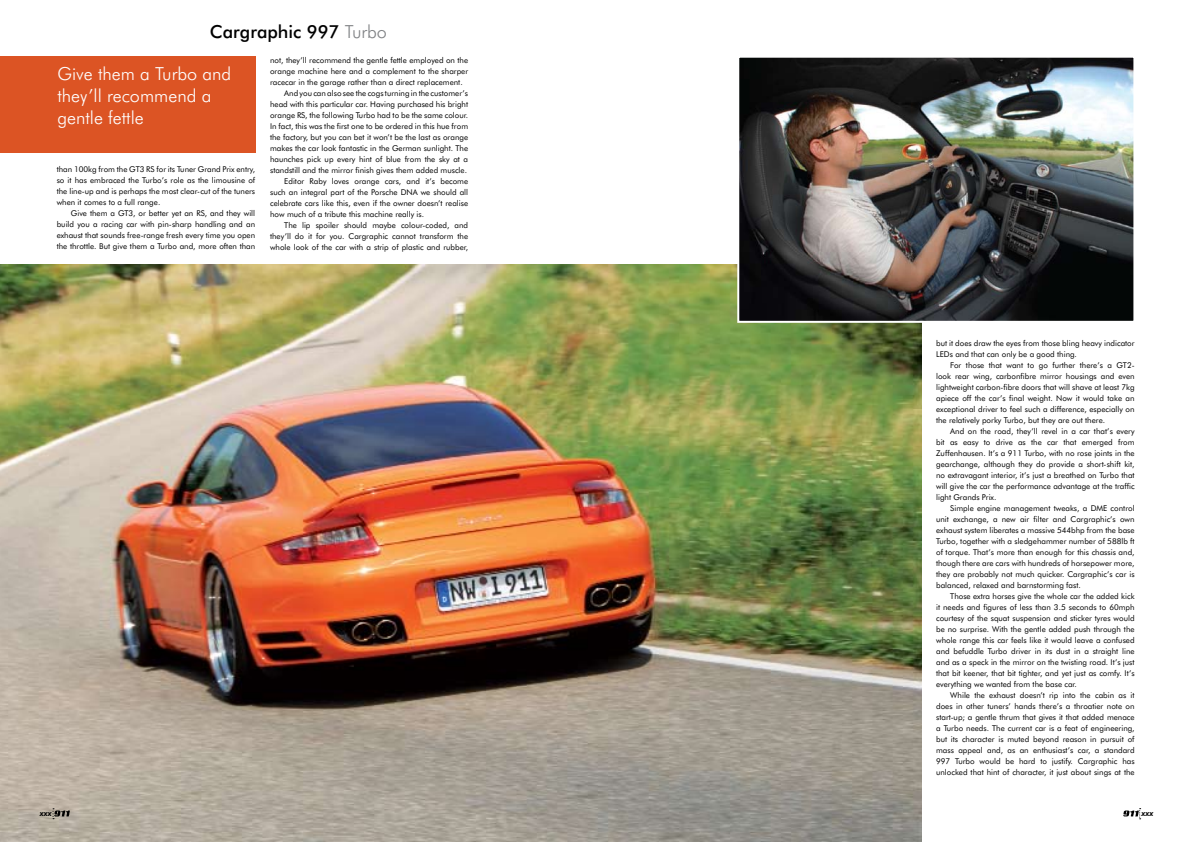
<style>
.page{position:relative;width:1191px;height:842px;background:#fff}
.page>*{position:absolute;margin:0;border:0;box-sizing:border-box;transform-origin:0 0}
.t1{font:300 18px/21.6px "Futura BT";color:#fff}
.t2{font:500 18px "Futura BT";color:#000}
.t3{font:8px/11px "Futura BT";color:#000;text-align:justify}
.t4{font:italic 800 8px "Futura BT";color:#000}
.s1{font-weight:300;color:#808285}
</style>
<div class="page">
<img style="left:0;top:265px;width:921px;height:577px">
<img style="left:55px;top:810px;width:15px;height:6px">
<img style="left:1123px;top:810px;width:15px;height:7px">
<img style="left:740px;top:59px;width:392px;height:261px">
<div style="left:737px;top:56px;width:398px;height:267px;border:2px solid #fff"></div>
<div style="left:0;top:57px;width:255px;height:96px;background:#dc5424"></div>
<h1 class="t2" style="left:210px;top:21px;width:179px">Cargraphic 997 <span class="s1">Turbo</span></h1>
<h1 class="t1" style="left:57px;top:63px;width:175px">Give them a Turbo and they’ll recommend a gentle fettle</h1>
<p class="t3" style="left:57px;top:164px;width:200px">than 100kg from the GT3 RS for its Tuner Grand Prix entry, so it has embraced the Turbo’s role as the limousine of the line-up and is perhaps the most clear-cut of the tuners when it comes to a full range.</p>
<p class="t3" style="left:57px;top:208px;width:200px;text-indent:14px">Give them a GT3, or better yet an RS, and they will build you a racing car with pin-sharp handling and an exhaust that sounds free-range fresh every time you open the throttle. But give them a Turbo and, more often than</p>
<p class="t3" style="left:270px;top:54px;width:200px">not, they’ll recommend the gentle fettle employed on the</p>
<p class="t3" style="left:270px;top:65px;width:200px">orange machine here and a complement to the sharper</p>
<p class="t3" style="left:270px;top:76px;width:194px">racecar in the garage rather than a direct replacement.</p>
<p class="t3" style="left:284px;top:87px;width:185px">And you can also see the cogs turning in the customer’s</p>
<p class="t3" style="left:270px;top:98px;width:199px">head with this particular car. Having purchased his bright</p>
<p class="t3" style="left:270px;top:109px;width:200px">orange RS, the following Turbo had to be the same colour.</p>
<p class="t3" style="left:270px;top:120px;width:199px">In fact, this was the first one to be ordered in this hue from</p>
<p class="t3" style="left:270px;top:131px;width:199px">the factory, but you can bet it won’t be the last as orange</p>
<p class="t3" style="left:270px;top:142px;width:199px">makes the car look fantastic in the German sunlight. The</p>
<p class="t3" style="left:270px;top:153px;width:199px">haunches pick up every hint of blue from the sky at a</p>
<p class="t3" style="left:270px;top:164px;width:198px">standstill and the mirror finish gives them added muscle.</p>
<p class="t3" style="left:284px;top:175px;width:185px">Editor Raby loves orange cars, and it’s become</p>
<p class="t3" style="left:270px;top:186px;width:199px">such an integral part of the Porsche DNA we should all</p>
<p class="t3" style="left:270px;top:197px;width:199px">celebrate cars like this, even if the owner doesn’t realise</p>
<p class="t3" style="left:270px;top:208px;width:156px">how much of a tribute this machine really is.</p>
<p class="t3" style="left:284px;top:219px;width:185px">The lip spoiler should maybe colour-coded, and</p>
<p class="t3" style="left:270px;top:230px;width:200px">they’ll do it for you. Cargraphic cannot transform the</p>
<p class="t3" style="left:270px;top:241px;width:200px">whole look of the car with a strip of plastic and rubber,</p>
<p class="t3" style="left:936px;top:338px;width:200px">but it does draw the eyes from those bling heavy indicator<br>LEDs and that can only be a good thing.</p>
<p class="t3" style="left:936px;top:360px;width:200px;text-indent:14px">For those that want to go further there’s a GT2- look rear wing, carbonfibre mirror housings and even lightweight carbon-fibre doors that will shave at least 7kg apiece off the car’s final weight. Now it would take an exceptional driver to feel such a difference, especially on the relatively porky Turbo, but they are out there.</p>
<p class="t3" style="left:936px;top:426px;width:200px;text-indent:14px">And on the road, they’ll revel in a car that’s every bit as easy to drive as the car that emerged from Zuffenhausen. It’s a 911 Turbo, with no rose joints in the gearchange, although they do provide a short-shift kit, no extravagant interior, it’s just a breathed on Turbo that will give the car the performance advantage at the traffic light Grands Prix.</p>
<p class="t3" style="left:936px;top:503px;width:200px;text-indent:14px">Simple engine management tweaks, a DME control unit exchange, a new air filter and Cargraphic’s own exhaust system liberates a massive 544bhp from the base Turbo, together with a sledgehammer number of 588lb ft of torque. That’s more than enough for this chassis and, though there are cars with hundreds of horsepower more, they are probably not much quicker. Cargraphic’s car is balanced, relaxed and barnstorming fast.</p>
<p class="t3" style="left:936px;top:591px;width:200px;text-indent:14px">Those extra horses give the whole car the added kick it needs and figures of less than 3.5 seconds to 60mph courtesy of the squat suspension and sticker tyres would be no surprise. With the gentle added push through the whole range this car feels like it would leave a confused and befuddle Turbo driver in its dust in a straight line and as a speck in the mirror on the twisting road. It’s just that bit keener, that bit tighter, and yet just as comfy. It’s everything we wanted from the base car.</p>
<p class="t3" style="left:936px;top:690px;width:200px;text-indent:14px">While the exhaust doesn’t rip into the cabin as it does in other tuners’ hands there’s a throatier note on start-up; a gentle thrum that gives it that added menace a Turbo needs. The current car is a feat of engineering, but its character is muted beyond reason in pursuit of mass appeal and, as an enthusiast’s car, a standard 997 Turbo would be hard to justify. Cargraphic has unlocked that hint of character, it just about sings at the</p>
<p class="t4" style="left:40px;top:808px;width:13px">xxx</p>
<p class="t4" style="left:1141px;top:808px;width:13px">xxx</p>
</div>
